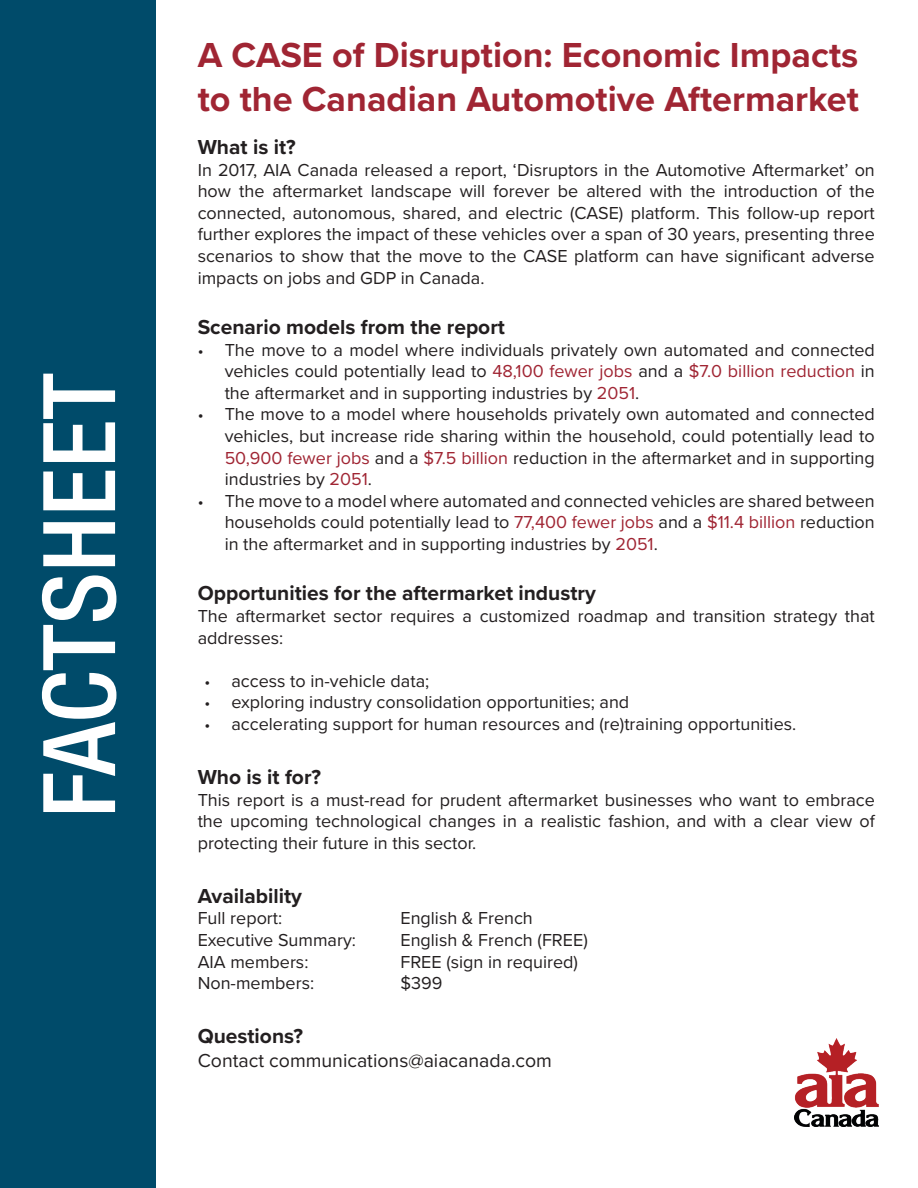
<style>
.page{position:relative;width:918px;height:1188px;background:#fff}
.page>*{position:absolute;margin:0;border:0;box-sizing:border-box;transform-origin:0 0}
.t1{font:500 condensed 100.5px "Helvetica Neue LT";color:#fff}
.t2{font:700 36px "Proxima Nova";color:#a02533}
.t3{font:700 21px "Proxima Nova";color:#231f20}
.t4{font:19.5px "Proxima Nova";color:#231f20}
.t5{font:18px/21.6px "Proxima Nova";color:#231f20;text-align:justify}
.s1{font-size:16.5px}
.s2{color:#a02533}
</style>
<div class="page">
<div style="left:0;top:0;width:156px;height:1188px;background:#004b6a"></div>
<img style="left:794px;top:1039px;width:85px;height:87px">
<p class="t1" style="left:19px;top:818px;width:446px;rotate:-90deg">FACTSHEET</p>
<p class="t2" style="left:198px;top:29px;width:662px">A CASE of Disruption: Economic Impacts</p>
<p class="t2" style="left:198px;top:72px;width:663px">to the Canadian Automotive Aftermarket</p>
<p class="t3" style="left:198px;top:131px;width:100px">What is it?</p>
<p class="t5" style="left:198px;top:158px;width:679px">In 2017, AIA Canada released a report, ‘Disruptors in the Automotive Aftermarket’ on how the aftermarket landscape will forever be altered with the introduction of the connected, autonomous, shared, and electric (CASE) platform. This follow-up report further explores the impact of these vehicles over a span of 30 years, presenting three scenarios to show that the move to the CASE platform can have significant adverse impacts on jobs and GDP in Canada.</p>
<p class="t3" style="left:198px;top:311px;width:309px">Scenario models from the report</p>
<p class="t5" style="left:225px;top:338px;width:652px;text-indent:-27px"><span class="s1">•</span> The move to a model where individuals privately own automated and connected vehicles could potentially lead to <span class="s2">48,100 fewer jobs</span> and a <span class="s2">$7.0 billion reduction</span> in the aftermarket and in supporting industries by <span class="s2">2051</span>.</p>
<p class="t5" style="left:225px;top:403px;width:652px;text-indent:-27px"><span class="s1">•</span> The move to a model where households privately own automated and connected vehicles, but increase ride sharing within the household, could potentially lead to <span class="s2">50,900 fewer jobs</span> and a <span class="s2">$7.5 billion</span> reduction in the aftermarket and in supporting industries by <span class="s2">2051</span>.</p>
<p class="t5" style="left:225px;top:489px;width:652px;text-indent:-27px"><span class="s1">•</span> The move to a model where automated and connected vehicles are shared between households could potentially lead to <span class="s2">77,400 fewer jobs</span> and a <span class="s2">$11.4 billion</span> reduction in the aftermarket and in supporting industries by <span class="s2">2051</span>.</p>
<p class="t3" style="left:198px;top:578px;width:400px">Opportunities for the aftermarket industry</p>
<p class="t5" style="left:198px;top:604px;width:679px">The aftermarket sector requires a customized roadmap and transition strategy that addresses:</p>
<p class="t5" style="left:204px;top:669px;width:226px"><span class="s1">•</span> access to in-vehicle data;</p>
<p class="t5" style="left:204px;top:691px;width:426px"><span class="s1">•</span> exploring industry consolidation opportunities; and</p>
<p class="t5" style="left:204px;top:712px;width:593px"><span class="s1">•</span> accelerating support for human resources and (re)training opportunities.</p>
<p class="t3" style="left:198px;top:761px;width:125px">Who is it for?</p>
<p class="t5" style="left:198px;top:788px;width:679px">This report is a must-read for prudent aftermarket businesses who want to embrace the upcoming technological changes in a realistic fashion, and with a clear view of protecting their future in this sector.</p>
<p class="t3" style="left:198px;top:880px;width:106px">Availability</p>
<p class="t5" style="left:198px;top:907px;width:86px">Full report:</p>
<p class="t5" style="left:198px;top:928px;width:160px">Executive Summary:</p>
<p class="t5" style="left:198px;top:950px;width:112px">AIA members:</p>
<p class="t5" style="left:198px;top:972px;width:118px">Non-members:</p>
<p class="t3" style="left:198px;top:1021px;width:107px">Questions?</p>
<p class="t4" style="left:198px;top:1046px;width:356px">Contact communications@aiacanada.com</p>
<p class="t5" style="left:400px;top:907px;width:134px">English &amp; French</p>
<p class="t5" style="left:400px;top:928px;width:189px">English &amp; French (FREE)</p>
<p class="t5" style="left:400px;top:950px;width:179px">FREE (sign in required)</p>
<p class="t5" style="left:400px;top:972px;width:43px">$399</p>
</div>
